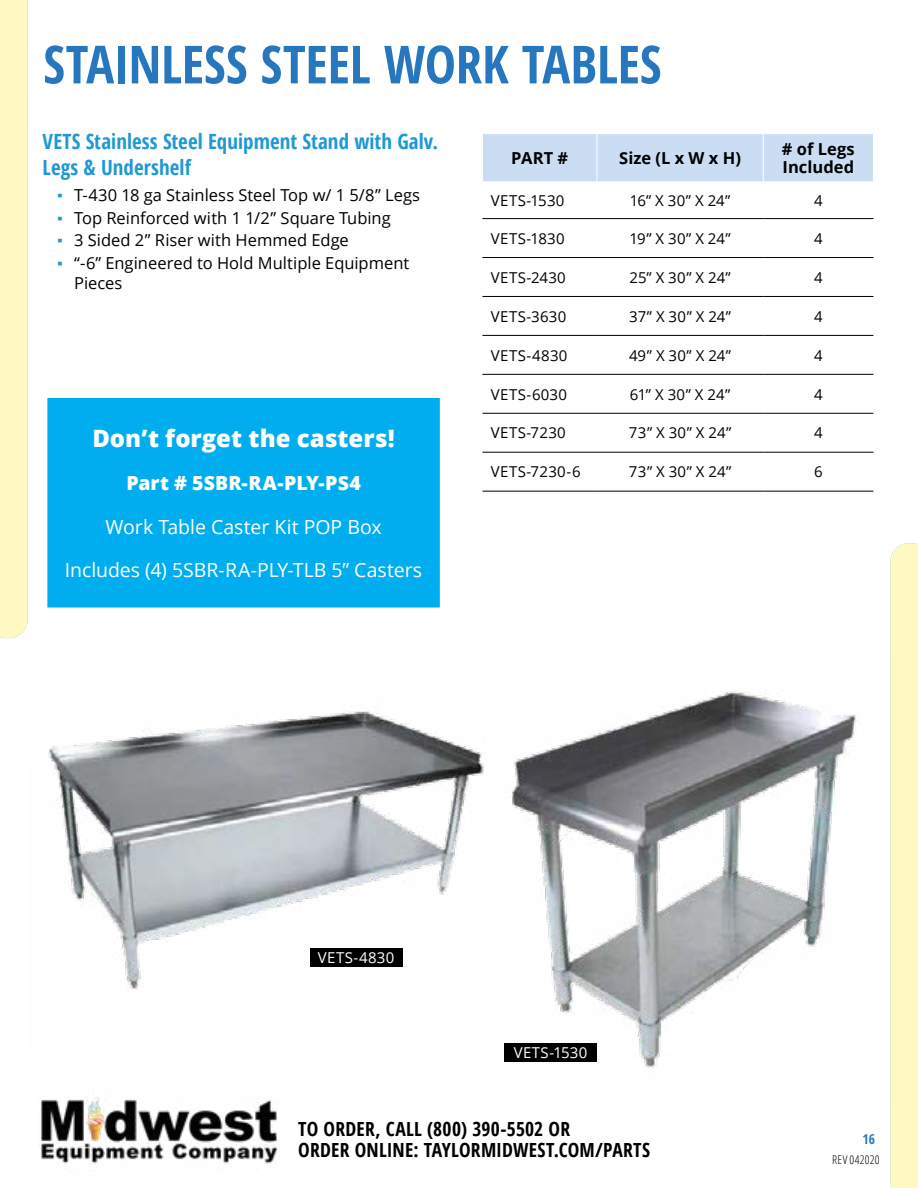
<style>
.page{position:relative;width:918px;height:1188px;background:#fff}
.page>*{position:absolute;margin:0;border:0;box-sizing:border-box;transform-origin:0 0}
.t1{font:700 52.5px "Open Sans Condensed";letter-spacing:-.005em;color:#2677bd}
.t2{font:800 24px "Open Sans";color:#fff}
.t3{font:700 21px/25.2px "Open Sans Condensed";letter-spacing:.005em;color:#2098d5}
.t4{font:700 19.5px/21px "Open Sans Condensed";letter-spacing:.01em;color:#000}
.t5{font:19.5px "Open Sans";letter-spacing:-.005em;color:#fff}
.t6{font:800 19.5px "Open Sans";letter-spacing:.005em;color:#fff}
.t7{font:16.5px/19.5px "Open Sans";color:#000}
.t8{font:700 16.5px/18px "Open Sans";letter-spacing:.005em;color:#000}
.t9{font:15px "Open Sans";letter-spacing:.02em;color:#000}
.t10{font:15px "Open Sans";letter-spacing:.02em;color:#fff}
.t11{font:700 13.5px "Open Sans Condensed";color:#2677bd}
.t12{font:300 12px "Open Sans Condensed";letter-spacing:.02em;color:#000}
.s1{font-family:"Tahoma";color:#2098d5}
</style>
<div class="page">
<img style="left:39px;top:1097px;width:239px;height:67px">
<div style="left:890px;top:543px;width:28px;height:645px;background:#fef8c2"></div>
<div style="left:0;top:0;width:28px;height:638px;background:#fef8c2"></div>
<div style="left:48px;top:399px;width:391px;height:208px;background:#00aeef"></div>
<div style="left:47px;top:398px;width:393px;height:210px;border:2px solid #00aeef"></div>
<div style="left:483px;top:134px;width:390px;height:47px;background:#caddf2"></div>
<hr style="left:482px;top:218px;width:115px;height:1px;background:#000">
<hr style="left:597px;top:218px;width:166px;height:1px;background:#000">
<hr style="left:763px;top:218px;width:110px;height:1px;background:#000">
<hr style="left:482px;top:257px;width:115px;height:1px;background:#000">
<hr style="left:597px;top:257px;width:166px;height:1px;background:#000">
<hr style="left:763px;top:257px;width:110px;height:1px;background:#000">
<hr style="left:482px;top:296px;width:115px;height:1px;background:#000">
<hr style="left:597px;top:296px;width:166px;height:1px;background:#000">
<hr style="left:763px;top:296px;width:110px;height:1px;background:#000">
<hr style="left:482px;top:335px;width:115px;height:1px;background:#000">
<hr style="left:597px;top:335px;width:166px;height:1px;background:#000">
<hr style="left:763px;top:335px;width:110px;height:1px;background:#000">
<hr style="left:482px;top:374px;width:115px;height:1px;background:#000">
<hr style="left:597px;top:374px;width:166px;height:1px;background:#000">
<hr style="left:763px;top:374px;width:110px;height:1px;background:#000">
<hr style="left:482px;top:413px;width:115px;height:1px;background:#000">
<hr style="left:597px;top:413px;width:166px;height:1px;background:#000">
<hr style="left:763px;top:413px;width:110px;height:1px;background:#000">
<hr style="left:482px;top:452px;width:115px;height:1px;background:#000">
<hr style="left:597px;top:452px;width:166px;height:1px;background:#000">
<hr style="left:763px;top:452px;width:110px;height:1px;background:#000">
<hr style="left:597px;top:134px;width:1px;height:47px;background:#fff">
<hr style="left:763px;top:134px;width:1px;height:47px;background:#fff">
<hr style="left:482px;top:491px;width:115px;height:1px;background:#000">
<hr style="left:597px;top:491px;width:166px;height:1px;background:#000">
<hr style="left:763px;top:491px;width:110px;height:1px;background:#000">
<img style="left:48px;top:711px;width:436px;height:278px">
<img style="left:504px;top:654px;width:398px;height:445px">
<div style="left:310px;top:948px;width:92px;height:18px;background:#000"></div>
<div style="left:504px;top:1043px;width:93px;height:18px;background:#000"></div>
<h1 class="t1" style="left:43px;top:28px;width:620px">STAINLESS STEEL WORK TABLES</h1>
<h3 class="t3" style="left:43px;top:129px;width:397px">VETS Stainless Steel Equipment Stand with Galv.<br>Legs &amp; Undershelf</h3>
<p class="t7" style="left:57px;top:185px;width:365px"><span class="s1">▪</span> T-430 18 ga Stainless Steel Top w/ 1 5/8” Legs</p>
<p class="t7" style="left:57px;top:207px;width:335px"><span class="s1">▪</span> Top Reinforced with 1 1/2” Square Tubing</p>
<p class="t7" style="left:57px;top:230px;width:293px"><span class="s1">▪</span> 3 Sided 2” Riser with Hemmed Edge</p>
<p class="t7" style="left:74px;top:253px;width:337px;text-indent:-17px"><span class="s1">▪</span> “-6” Engineered to Hold Multiple Equipment<br>Pieces</p>
<h2 class="t2" style="left:92px;top:420px;width:304px">Don’t forget the casters!</h2>
<h3 class="t6" style="left:126px;top:468px;width:236px">Part # 5SBR-RA-PLY-PS4</h3>
<h3 class="t5" style="left:106px;top:513px;width:277px">Work Table Caster Kit POP Box</h3>
<h3 class="t5" style="left:65px;top:557px;width:359px">Includes (4) 5SBR-RA-PLY-TLB 5” Casters</h3>
<p class="t8" style="left:511px;top:148px;width:59px">PART #</p>
<p class="t8" style="left:619px;top:148px;width:123px">Size (L x W x H)</p>
<p class="t8" style="left:782px;top:139px;width:74px"># of Legs<br>Included</p>
<p class="t9" style="left:491px;top:190px;width:75px">VETS-1530</p>
<p class="t9" style="left:630px;top:190px;width:102px">16” X 30” X 24”</p>
<p class="t9" style="left:814px;top:190px;width:10px">4</p>
<p class="t9" style="left:491px;top:228px;width:75px">VETS-1830</p>
<p class="t9" style="left:630px;top:228px;width:103px">19” X 30” X 24”</p>
<p class="t9" style="left:814px;top:228px;width:10px">4</p>
<p class="t9" style="left:491px;top:267px;width:76px">VETS-2430</p>
<p class="t9" style="left:629px;top:267px;width:103px">25” X 30” X 24”</p>
<p class="t9" style="left:814px;top:267px;width:10px">4</p>
<p class="t9" style="left:491px;top:306px;width:77px">VETS-3630</p>
<p class="t9" style="left:629px;top:306px;width:104px">37” X 30” X 24”</p>
<p class="t9" style="left:814px;top:306px;width:10px">4</p>
<p class="t9" style="left:491px;top:345px;width:78px">VETS-4830</p>
<p class="t9" style="left:629px;top:345px;width:103px">49” X 30” X 24”</p>
<p class="t9" style="left:814px;top:345px;width:10px">4</p>
<p class="t9" style="left:491px;top:384px;width:78px">VETS-6030</p>
<p class="t9" style="left:630px;top:384px;width:102px">61” X 30” X 24”</p>
<p class="t9" style="left:814px;top:384px;width:10px">4</p>
<p class="t9" style="left:491px;top:423px;width:76px">VETS-7230</p>
<p class="t9" style="left:629px;top:423px;width:104px">73” X 30” X 24”</p>
<p class="t9" style="left:814px;top:423px;width:10px">4</p>
<p class="t9" style="left:491px;top:462px;width:91px">VETS-7230-6</p>
<p class="t9" style="left:629px;top:462px;width:104px">73” X 30” X 24”</p>
<p class="t9" style="left:814px;top:462px;width:10px">6</p>
<p class="t10" style="left:318px;top:947px;width:78px">VETS-4830</p>
<p class="t10" style="left:514px;top:1042px;width:75px">VETS-1530</p>
<h3 class="t4" style="left:298px;top:1118px;width:353px">TO ORDER, CALL (800) 390-5502 OR<br>ORDER ONLINE: TAYLORMIDWEST.COM/PARTS</h3>
<p class="t11" style="left:863px;top:1130px;width:14px">16</p>
<p class="t12" style="left:832px;top:1152px;width:49px">REV 042020</p>
</div>
